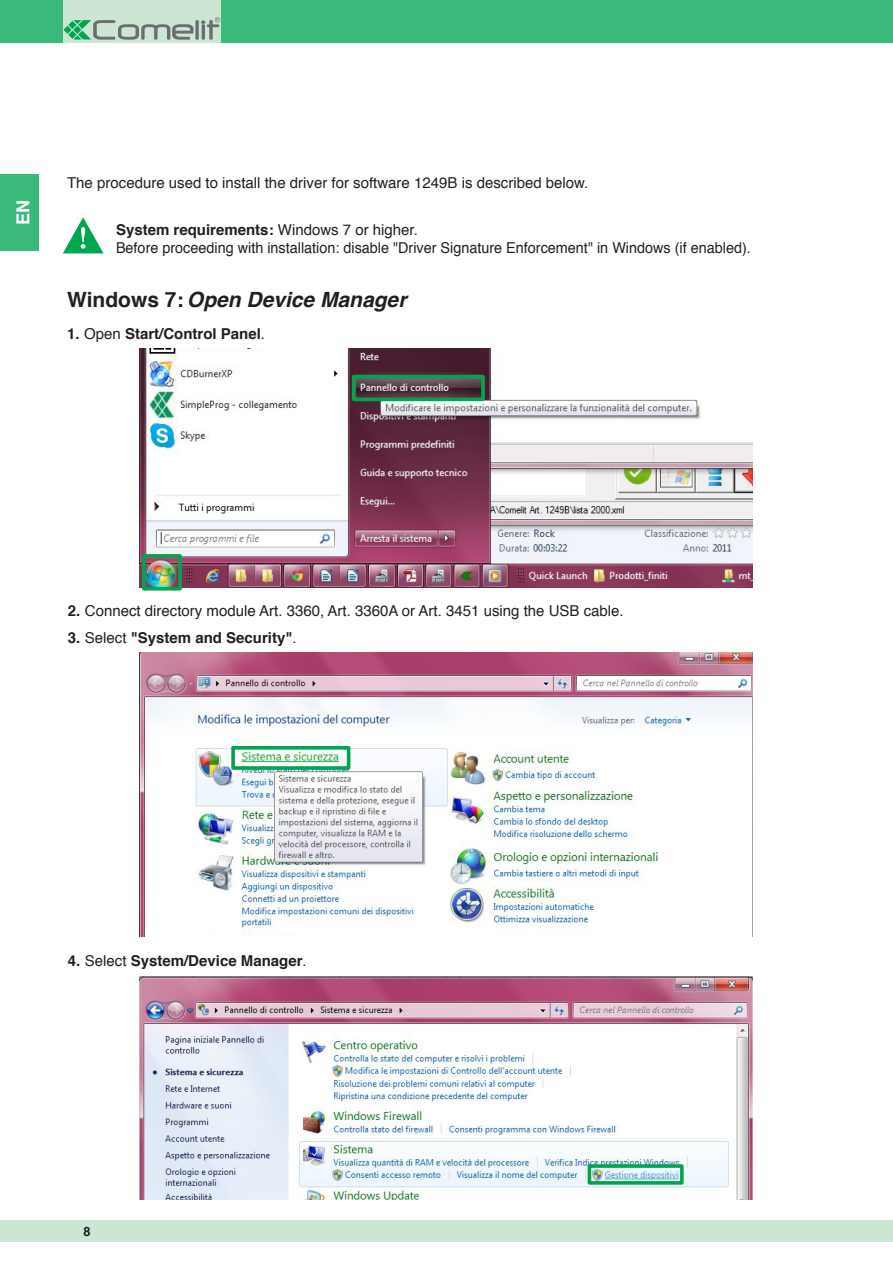
<style>
.page{position:relative;width:893px;height:1263px;background:#fff}
.page>*{position:absolute;margin:0;border:0;box-sizing:border-box;transform-origin:0 0}
.t1{font:italic 700 21px "Helvetica";color:#231f20}
.t2{font:700 18px "Helvetica";color:#fff}
.t3{font:15px/18px "Helvetica";color:#231f20}
.t4{font:700 15px "Helvetica";color:#231f20}
.t5{font:700 12.75px "Helvetica";color:#231f20}
.s1{font-weight:700}
.s2{font-style:normal}
.s3{font-weight:400}
</style>
<div class="page">
<div style="left:0;top:0;width:892px;height:43px;background:#39b97a"></div>
<div style="left:64px;top:0;width:157px;height:43px;background:#cbe6d3"></div>
<svg style="left:64px;top:26px;width:8px;height:8px"></svg>
<svg style="left:68px;top:31px;width:9px;height:8px"></svg>
<svg style="left:68px;top:21px;width:9px;height:8px"></svg>
<svg style="left:73px;top:17px;width:147px;height:23px"></svg>
<div style="left:0;top:1220px;width:892px;height:22px;background:#cbe6d3"></div>
<img style="left:139px;top:348px;width:613px;height:239px">
<div style="left:142px;top:554px;width:40px;height:37px;border:4px solid #00a54f"></div>
<div style="left:352px;top:375px;width:133px;height:26px;border:4px solid #00a54f"></div>
<img style="left:139px;top:652px;width:613px;height:285px">
<div style="left:231px;top:746px;width:119px;height:24px;border:4px solid #00a54f"></div>
<img style="left:139px;top:976px;width:613px;height:223px">
<div style="left:587px;top:1164px;width:96px;height:21px;border:4px solid #00a54f"></div>
<div style="left:0;top:175px;width:38px;height:76px;background:#39b97a"></div>
<svg style="left:63px;top:217px;width:41px;height:36px"></svg>
<p class="t2" style="left:16px;top:225px;width:27px;rotate:-90deg">EN</p>
<p class="t3" style="left:67px;top:175px;width:523px">The procedure used to install the driver for software 1249B is described below.</p>
<p class="t3" style="left:116px;top:222px;width:636px"><span class="s1">System requirements:</span> Windows 7 or higher.<br>Before proceeding with installation: disable "Driver Signature Enforcement" in Windows (if enabled).</p>
<h1 class="t1" style="left:67px;top:290px;width:341px"><span class="s2">Windows 7:</span> Open Device Manager</h1>
<p class="t4" style="left:67px;top:327px;width:199px">1. <span class="s3">Open</span> Start/Control Panel<span class="s3">.</span></p>
<p class="t3" style="left:68px;top:603px;width:557px"><span class="s1">2.</span> Connect directory module Art. 3360, Art. 3360A or Art. 3451 using the USB cable.</p>
<p class="t4" style="left:68px;top:631px;width:230px">3. <span class="s3">Select</span> "System and Security"<span class="s3">.</span></p>
<p class="t4" style="left:68px;top:954px;width:240px">4. <span class="s3">Select</span> System/Device Manager<span class="s3">.</span></p>
<p class="t5" style="left:83px;top:1226px;width:9px">8</p>
</div>
